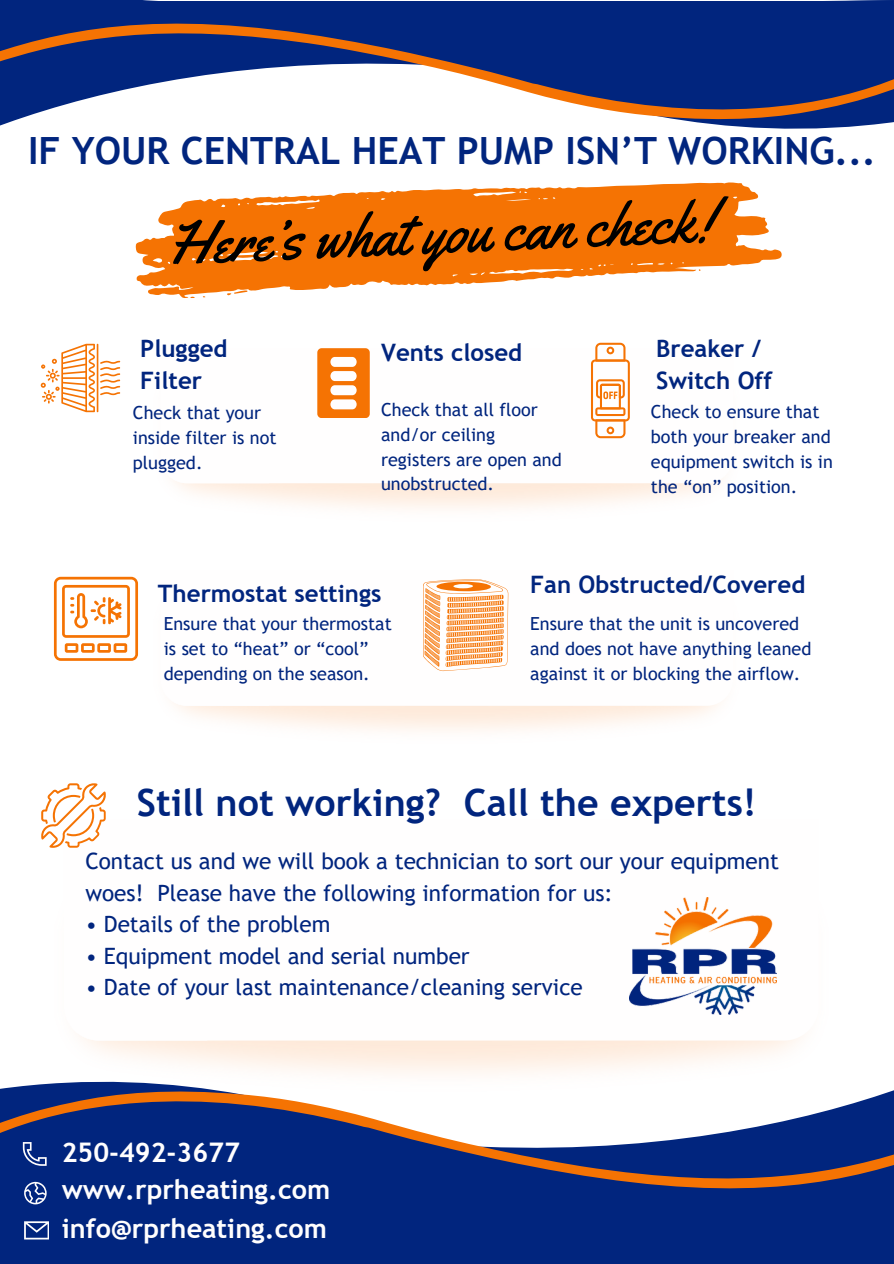
<style>
.page{position:relative;width:894px;height:1264px;background:#fff}
.page>*{position:absolute;margin:0;border:0;box-sizing:border-box;transform-origin:0 0}
.t1{font:60px "Yellowtail";color:#000}
.t2{font:700 37.5px "Trebuchet MS";color:#01257e}
.t3{font:700 27px "Trebuchet MS";color:#fffefe}
.t4{font:700 24px/32.7px "Trebuchet MS";color:#01257e}
.t5{font:22.5px/31.5px "Trebuchet MS";color:#01257e}
.t6{font:18px/24.8px "Trebuchet MS";color:#01257e}
</style>
<div class="page">
<svg style="left:135px;top:182px;width:647px;height:116px;fill:#f57303"></svg>
<svg style="left:227px;top:290px;width:20px;height:6px"></svg>
<svg style="left:7px;top:1075px;width:635px;height:13px"></svg>
<svg style="left:0;top:1088px;width:893px;height:109px;fill:#01257e"></svg>
<div style="left:0;top:1197px;width:893px;height:66px;background:#01257e"></div>
<svg style="left:24px;top:1181px;width:23px;height:23px"></svg>
<svg style="left:23px;top:1141px;width:23px;height:24px"></svg>
<svg style="left:24px;top:1221px;width:25px;height:18px"></svg>
<svg style="left:0;top:122px;width:893px;height:7px"></svg>
<div style="left:204px;top:1px;width:689px;height:6px;background:#01257e"></div>
<svg style="left:0;top:0;width:158px;height:7px"></svg>
<svg style="left:0;top:7px;width:893px;height:115px;fill:#01257e"></svg>
<img style="left:629px;top:897px;width:147px;height:117px">
<svg style="left:41px;top:344px;width:79px;height:68px"></svg>
<svg style="left:590px;top:343px;width:39px;height:95px"></svg>
<svg style="left:41px;top:783px;width:65px;height:257px"></svg>
<svg style="left:54px;top:577px;width:84px;height:84px"></svg>
<svg style="left:317px;top:348px;width:52px;height:70px"></svg>
<svg style="left:423px;top:579px;width:85px;height:92px"></svg>
<h2 class="t2" style="left:28px;top:129px;width:849px">IF YOUR CENTRAL HEAT PUMP ISN’T WORKING...</h2>
<p class="t1" style="left:166px;top:204px;width:547px;rotate:-2deg">Here’s what you can check!</p>
<h1 class="t4" style="left:140px;top:331px;width:89px">Plugged<br>Filter</h1>
<p class="t4" style="left:656px;top:331px;width:118px">Breaker /<br>Switch Off</p>
<h5 class="t4" style="left:381px;top:336px;width:142px">Vents closed</h5>
<p class="t6" style="left:381px;top:397px;width:182px">Check that all floor and/or ceiling registers are open and unobstructed.</p>
<h5 class="t6" style="left:133px;top:400px;width:145px">Check that your inside filter is not plugged.</h5>
<p class="t6" style="left:650px;top:399px;width:183px">Check to ensure that both your breaker and equipment switch is in the “on” position.</p>
<h5 class="t4" style="left:158px;top:577px;width:225px">Thermostat settings</h5>
<p class="t6" style="left:164px;top:611px;width:229px">Ensure that your thermostat is set to “heat” or “cool” depending on the season.</p>
<p class="t4" style="left:530px;top:568px;width:276px">Fan Obstructed/Covered</p>
<p class="t6" style="left:530px;top:611px;width:282px">Ensure that the unit is uncovered and does not have anything leaned against it or blocking the airflow.</p>
<h5 class="t2" style="left:137px;top:780px;width:621px">Still not working? Call the experts!</h5>
<p class="t5" style="left:85px;top:845px;width:695px">Contact us and we will book a technician to sort our your equipment woes! Please have the following information for us:</p>
<p class="t5" style="left:85px;top:908px;width:247px">• Details of the problem</p>
<p class="t5" style="left:85px;top:939px;width:386px">• Equipment model and serial number</p>
<p class="t5" style="left:85px;top:971px;width:499px">• Date of your last maintenance/cleaning service</p>
<p class="t3" style="left:62px;top:1137px;width:179px">250-492-3677</p>
<p class="t3" style="left:62px;top:1173px;width:270px">www.rprheating.com</p>
<p class="t3" style="left:62px;top:1212px;width:267px">info@rprheating.com</p>
</div>
